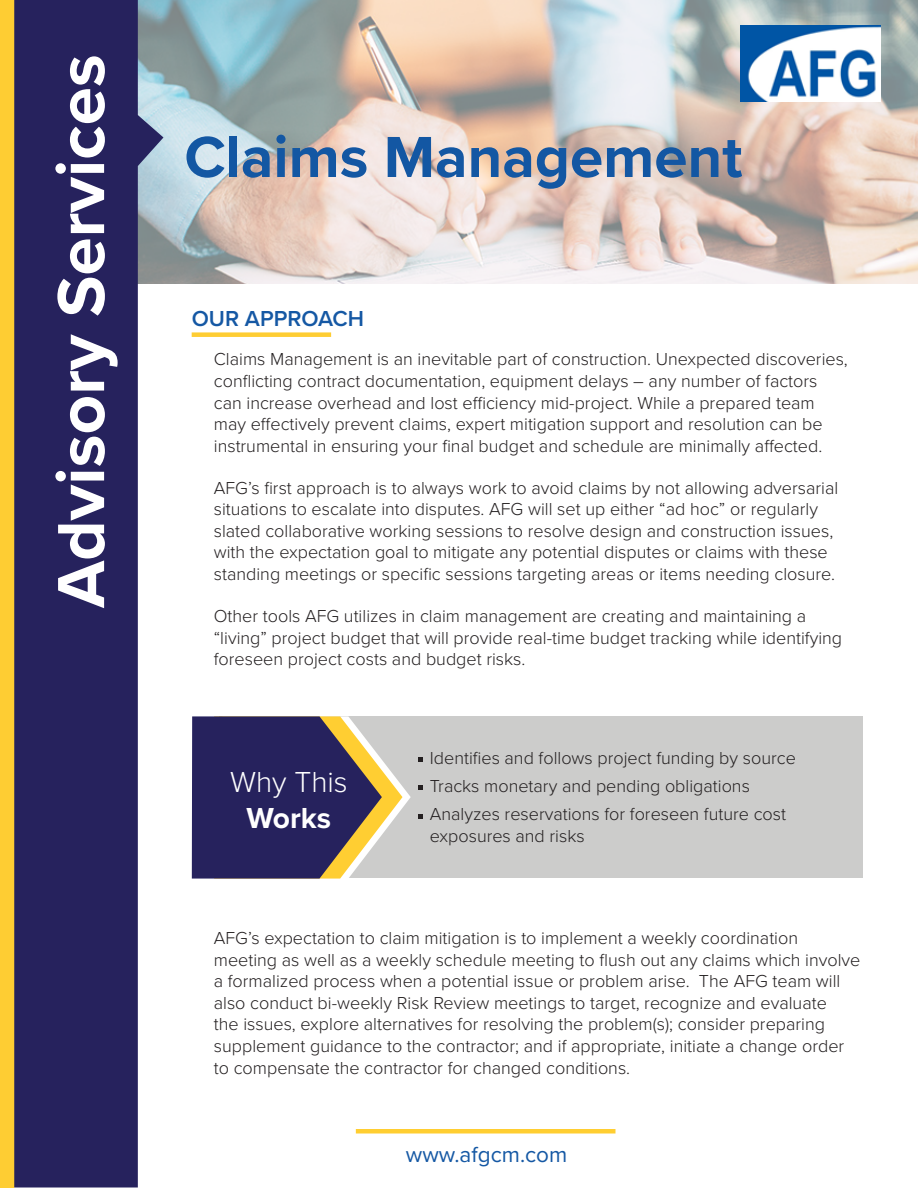
<style>
.page{position:relative;width:918px;height:1188px;background:#fff}
.page>*{position:absolute;margin:0;border:0;box-sizing:border-box;transform-origin:0 0}
.t1{font:700 69px "Proxima Nova";color:#fff}
.t2{font:700 60px "Proxima Nova";color:#1357a3}
.t3{font:300 30px "Proxima Nova";color:#fff}
.t4{font:700 30px "Proxima Nova";letter-spacing:-.005em;color:#fff}
.t5{font:22.5px "Proxima Nova";color:#1558a4}
.t6{font:600 22.5px "Proxima Nova";color:#1558a4}
.t7{font:300 18px/21.6px "Proxima Nova";color:#231f20}
</style>
<div class="page">
<img style="left:163px;top:0;width:755px;height:283px">
<svg style="left:14px;top:0;width:149px;height:1188px;background:#464475"></svg>
<div style="left:0;top:0;width:14px;height:1188px;background:#fecd33"></div>
<div style="left:192px;top:332px;width:139px;height:5px;background:#fecd33"></div>
<img style="left:741px;top:26px;width:139px;height:75px">
<div style="left:356px;top:1129px;width:260px;height:5px;background:#ffce32"></div>
<div style="left:220px;top:716px;width:643px;height:162px;background:#cccccb"></div>
<svg style="left:192px;top:716px;width:219px;height:163px;background:#5b536f"></svg>
<svg style="left:418px;top:758px;width:5px;height:4px"></svg>
<svg style="left:418px;top:785px;width:5px;height:5px"></svg>
<svg style="left:418px;top:814px;width:5px;height:5px"></svg>
<h1 class="t1" style="left:30px;top:608px;width:555px;rotate:-90deg">Advisory Services</h1>
<h2 class="t2" style="left:184px;top:112px;width:560px">Claims Management</h2>
<p class="t6" style="left:192px;top:302px;width:174px">OUR APPROACH</p>
<p class="t7" style="left:214px;top:348px;width:636px">Claims Management is an inevitable part of construction. Unexpected discoveries, conflicting contract documentation, equipment delays – any number of factors can increase overhead and lost efficiency mid-project. While a prepared team may effectively prevent claims, expert mitigation support and resolution can be instrumental in ensuring your final budget and schedule are minimally affected.</p>
<p class="t7" style="left:214px;top:476px;width:626px">AFG’s first approach is to always work to avoid claims by not allowing adversarial situations to escalate into disputes. AFG will set up either “ad hoc” or regularly slated collaborative working sessions to resolve design and construction issues, with the expectation goal to mitigate any potential disputes or claims with these standing meetings or specific sessions targeting areas or items needing closure.</p>
<p class="t7" style="left:214px;top:604px;width:630px">Other tools AFG utilizes in claim management are creating and maintaining a “living” project budget that will provide real-time budget tracking while identifying foreseen project costs and budget risks.</p>
<h3 class="t3" style="left:230px;top:760px;width:119px">Why This</h3>
<h3 class="t4" style="left:247px;top:796px;width:86px">Works</h3>
<p class="t7" style="left:430px;top:743px;width:368px;line-height:28.3px">Identifies and follows project funding by source<br>Tracks monetary and pending obligations<br>Analyzes reservations for foreseen future cost</p>
<p class="t7" style="left:430px;top:824px;width:156px">exposures and risks</p>
<p class="t7" style="left:214px;top:926px;width:648px">AFG’s expectation to claim mitigation is to implement a weekly coordination meeting as well as a weekly schedule meeting to flush out any claims which involve a formalized process when a potential issue or problem arise. The AFG team will also conduct bi-weekly Risk Review meetings to target, recognize and evaluate<br>the issues, explore alternatives for resolving the problem(s); consider preparing supplement guidance to the contractor; and if appropriate, initiate a change order to compensate the contractor for changed conditions.</p>
<p class="t5" style="left:406px;top:1138px;width:163px">www.afgcm.com</p>
</div>
